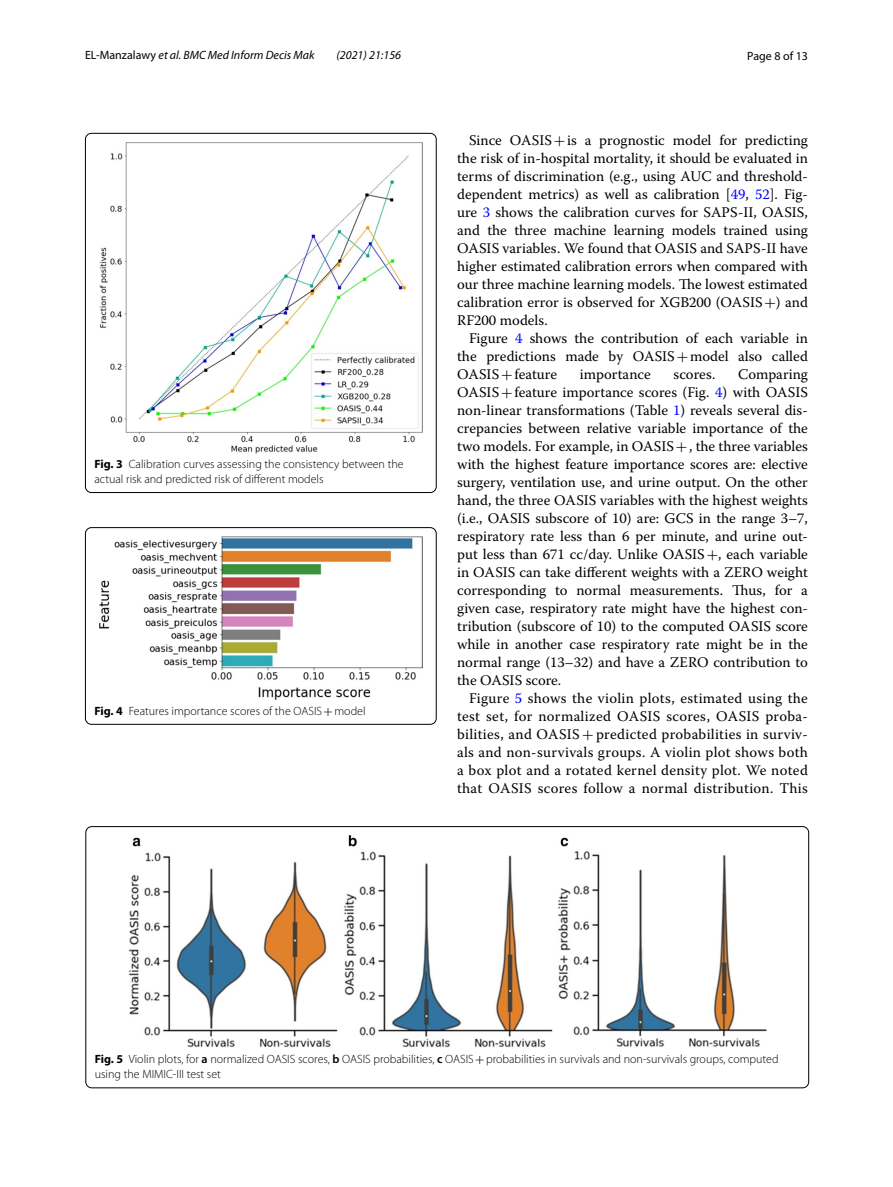
<style>
.page{position:relative;width:893px;height:1187px;background:#fff}
.page>*{position:absolute;margin:0;border:0;box-sizing:border-box;transform-origin:0 0}
.t1{font:14.7px/18px "Warnock Pro";color:#000;text-align:justify}
.t2{font:300 12px/15px "Myriad Pro";color:#000}
.t3{font:italic 12px "Myriad Pro";color:#000}
.t4{font:12px "Myriad Pro";color:#000}
.s1{font-style:normal}
.s2{font-weight:700}
.s3{font-family:"MTSY";font-weight:400}
.s4{font-family:"MTSY"}
.s5{color:#00f}
.s6{font-weight:600}
</style>
<div class="page">
<img style="left:99px;top:142px;width:323px;height:311px">
<div style="left:85px;top:133px;width:351px;height:359px;border:1px solid #000;border-radius:6px"></div>
<img style="left:99px;top:536px;width:323px;height:163px">
<div style="left:85px;top:527px;width:351px;height:197px;border:1px solid #000;border-radius:6px"></div>
<img style="left:128px;top:835px;width:638px;height:212px">
<div style="left:86px;top:826px;width:723px;height:261px;border:1px solid #000;border-radius:6px"></div>
<p class="t3" style="left:85px;top:48px;width:231px"><span class="s1">EL‑Manzalawy</span> et al. BMC Med Inform Decis Mak</p>
<p class="t3" style="left:336px;top:48px;width:66px">(2021) 21:156</p>
<p class="t4" style="left:747px;top:48px;width:62px">Page 8 of 13</p>
<p class="t2" style="left:94px;top:457px;width:311px"><span class="s2">Fig. 3</span> Calibration curves assessing the consistency between the actual risk and predicted risk of different models</p>
<p class="t2" style="left:94px;top:703px;width:273px"><span class="s2">Fig. 4</span> Features importance scores of the OASIS<span class="s3">+</span>model</p>
<p class="t1" style="left:457px;top:131px;width:352px;text-indent:12px">Since OASIS<span class="s4">+</span>is a prognostic model for predicting the risk of in-hospital mortality, it should be evaluated in terms of discrimination (e.g., using AUC and threshold&shy;dependent metrics) as well as calibration [<span class="s5">49</span>, <span class="s5">52</span>]. Fig&shy;ure <span class="s5">3</span> shows the calibration curves for SAPS-II, OASIS, and the three machine learning models trained using OASIS variables. We found that OASIS and SAPS-II have higher estimated calibration errors when compared with our three machine learning models. The lowest estimated calibration error is observed for XGB200 (OASIS<span class="s4">+</span>) and RF200 models.</p>
<p class="t1" style="left:457px;top:328px;width:352px;text-indent:12px">Figure <span class="s5">4</span> shows the contribution of each variable in the predictions made by OASIS<span class="s4">+</span>model also called OASIS<span class="s4">+</span>feature</p>
<p class="t1" style="left:457px;top:364px;width:352px;text-indent:281px">Comparing OASIS<span class="s4">+</span>feature importance scores (Fig. <span class="s5">4</span>) with OASIS non-linear transformations (Table <span class="s5">1</span>) reveals several dis&shy;crepancies between relative variable importance of the two models. For example, in OASIS<span class="s4">+</span>, the three variables with the highest feature importance scores are: elective surgery, ventilation use, and urine output. On the other hand, the three OASIS variables with the highest weights (i.e., OASIS subscore of 10) are: GCS in the range 3–7, respiratory rate less than 6 per minute, and urine out&shy;put less than 671 cc/day. Unlike OASIS<span class="s4">+</span>, each variable in OASIS can take different weights with a ZERO weight corresponding to normal measurements. Thus, for a given case, respiratory rate might have the highest con&shy;tribution (subscore of 10) to the computed OASIS score while in another case respiratory rate might be in the normal range (13–32) and have a ZERO contribution to the OASIS score.</p>
<p class="t1" style="left:457px;top:688px;width:352px;text-indent:12px">Figure <span class="s5">5</span> shows the violin plots, estimated using the test set, for normalized OASIS scores, OASIS proba&shy;bilities, and OASIS <span class="s4">+</span> predicted probabilities in surviv&shy;als and non-survivals groups. A violin plot shows both a box plot and a rotated kernel density plot. We noted that OASIS scores follow a normal distribution. This</p>
<p class="t1" style="left:580px;top:364px;width:72px">importance</p>
<p class="t1" style="left:674px;top:364px;width:43px">scores.</p>
<p class="t2" style="left:95px;top:1051px;width:685px"><span class="s2">Fig. 5</span> Violin plots, for <span class="s6">a</span> normalized OASIS scores, <span class="s6">b</span> OASIS probabilities, <span class="s6">c</span> OASIS<span class="s3">+</span>probabilities in survivals and non-survivals groups, computed using the MIMIC-III test set</p>
</div>
